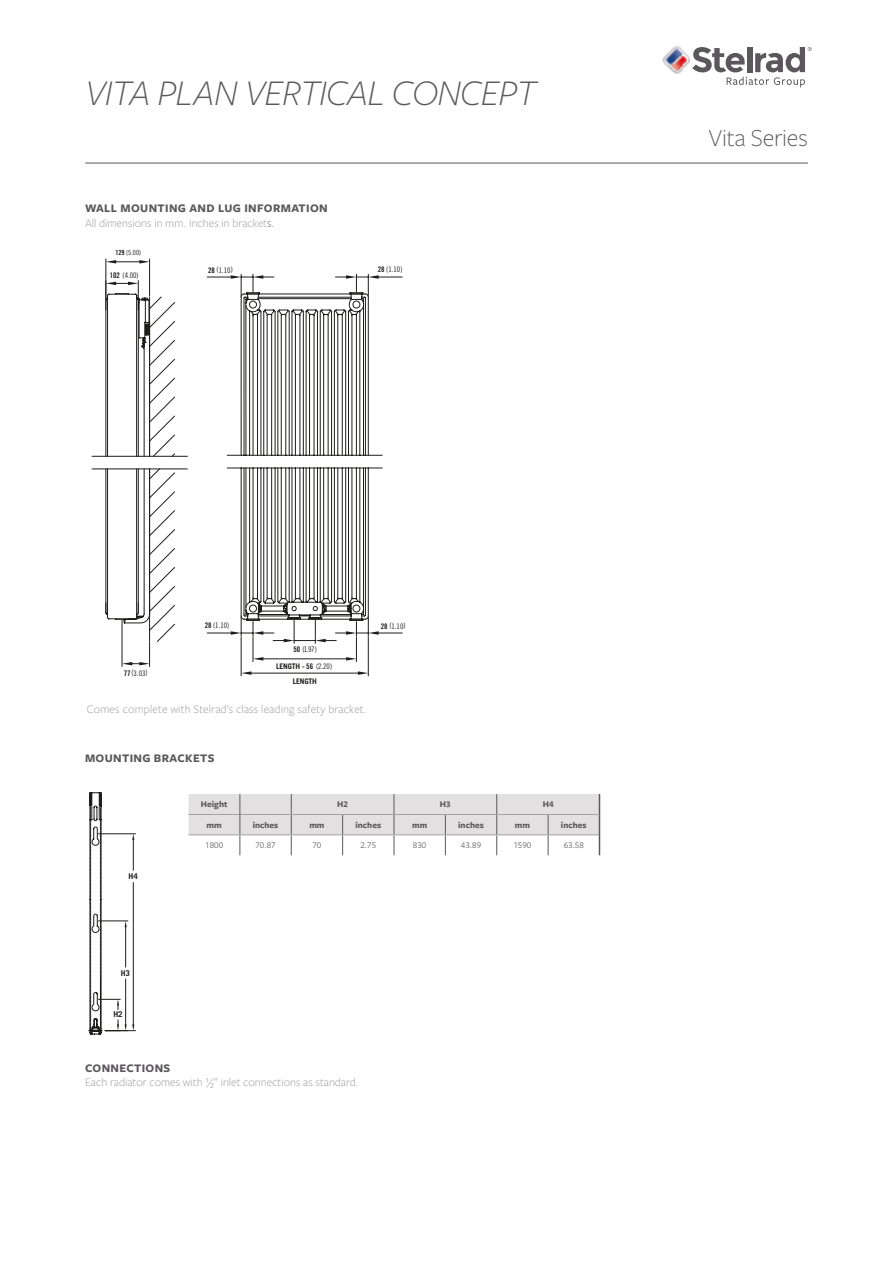
<style>
.page{position:relative;width:893px;height:1263px;background:#fff}
.page>*{position:absolute;margin:0;border:0;box-sizing:border-box;transform-origin:0 0}
.t1{font:italic 300 37.5px "Freight Sans Pro";letter-spacing:-.02em;color:#5b585b}
.t2{font:300 25.5px "Freight Sans Pro";letter-spacing:-.01em;color:#5b585b}
.t3{font:300 12px/14.4px "Freight Sans Pro";color:#969092}
.t4{font:700 12px "Freight Sans Pro";letter-spacing:.03em;color:#5b585b}
.t5{font:700 9px "Freight Sans Pro";color:#5b585b}
.t6{font:9px "Freight Sans Pro";color:#5b585b}
.t7{font:700 7.95px "Trade Gothic";color:#1d1d1b}
.t8{font:7.65px "Trade Gothic Cond Eighteen";color:#1d1d1b}
.t9{font:700 7.65px/14.4px "Trade Gothic";letter-spacing:-.02em;color:#1d1d1b;text-align:center}
.t10{font:7.05px "Trade Gothic Cond Eighteen";color:#1d1d1b}
.s1{font-weight:700;color:#5b585b}
.s2{color:#5b585b}
.s3{font-family:"Trade Gothic Bold Cond Twenty"}
.s4{font-family:"Trade Gothic Bold Cond Twenty";font-weight:400}
.s5{font-family:"Trade Gothic Cond Eighteen";font-weight:400}
</style>
<div class="page">
<hr style="left:85px;top:163px;width:723px;height:1px;background:#5b585b">
<svg style="left:91px;top:258px;width:312px;height:417px"></svg>
<hr style="left:105px;top:1030px;width:30px;height:1px;background:#1d1d1b">
<hr style="left:99px;top:833px;width:36px;height:1px;background:#1d1d1b">
<svg style="left:88px;top:792px;width:46px;height:242px"></svg>
<svg style="left:189px;top:794px;width:411px;height:61px"></svg>
<img style="left:662px;top:45px;width:28px;height:29px">
<svg style="left:692px;top:47px;width:120px;height:40px"></svg>
<h1 class="t1" style="left:85px;top:68px;width:453px">VITA PLAN VERTICAL CONCEPT</h1>
<p class="t3" style="left:85px;top:201px;width:244px"><span class="s1">WALL MOUNTING AND LUG INFORMATION<br></span>All dimensions in mm. Inches in bracket<span class="s2">s.</span></p>
<p class="t10" style="left:115px;top:249px;width:27px"><span class="s3">129</span> (5.00)</p>
<p class="t8" style="left:110px;top:271px;width:30px"><span class="s3">102</span> (4.00)</p>
<p class="t8" style="left:208px;top:265px;width:26px"><span class="s3">28</span> (1.10)</p>
<p class="t8" style="left:378px;top:265px;width:26px"><span class="s3">28</span> (1.10)</p>
<h2 class="t2" style="left:708px;top:121px;width:101px">Vita Series</h2>
<p class="t8" style="left:124px;top:668px;width:25px"><span class="s3">77</span> (3.03)</p>
<p class="t8" style="left:205px;top:621px;width:26px"><span class="s3">28</span> (1.10)</p>
<p class="t8" style="left:293px;top:645px;width:25px"><span class="s3">50</span> (1.97)</p>
<p class="t9" style="left:276px;top:659px;width:57px">LENGTH - <span class="s4">56</span> <span class="s5">(2.20)<br></span>LENGTH</p>
<p class="t3" style="left:87px;top:701px;width:280px">Comes complete with Stelrad’s class leading safety bracket.</p>
<p class="t4" style="left:85px;top:750px;width:131px">MOUNTING BRACKETS</p>
<p class="t8" style="left:381px;top:621px;width:26px"><span class="s3">28</span> (1.10)</p>
<p class="t7" style="left:129px;top:871px;width:11px">H4</p>
<p class="t7" style="left:121px;top:968px;width:11px">H3</p>
<p class="t7" style="left:113px;top:1010px;width:11px">H2</p>
<p class="t5" style="left:201px;top:798px;width:28px">Height</p>
<p class="t5" style="left:337px;top:798px;width:12px">H2</p>
<p class="t5" style="left:440px;top:798px;width:12px">H3</p>
<p class="t5" style="left:543px;top:798px;width:12px">H4</p>
<p class="t5" style="left:207px;top:819px;width:17px">mm</p>
<p class="t5" style="left:253px;top:819px;width:27px">inches</p>
<p class="t5" style="left:309px;top:819px;width:17px">mm</p>
<p class="t5" style="left:355px;top:819px;width:27px">inches</p>
<p class="t5" style="left:412px;top:819px;width:17px">mm</p>
<p class="t5" style="left:458px;top:819px;width:27px">inches</p>
<p class="t5" style="left:515px;top:819px;width:17px">mm</p>
<p class="t5" style="left:561px;top:819px;width:27px">inches</p>
<p class="t6" style="left:205px;top:839px;width:19px">1800</p>
<p class="t6" style="left:255px;top:839px;width:22px">70.87</p>
<p class="t6" style="left:312px;top:839px;width:10px">70</p>
<p class="t6" style="left:360px;top:839px;width:17px">2.75</p>
<p class="t6" style="left:413px;top:839px;width:15px">830</p>
<p class="t6" style="left:461px;top:839px;width:22px">43.89</p>
<p class="t6" style="left:513px;top:839px;width:19px">1590</p>
<p class="t6" style="left:564px;top:839px;width:22px">63.58</p>
<p class="t4" style="left:85px;top:1060px;width:87px">CONNECTIONS</p>
<p class="t3" style="left:85px;top:1075px;width:275px">Each radiator comes with ½” inlet connections as standard.</p>
</div>
